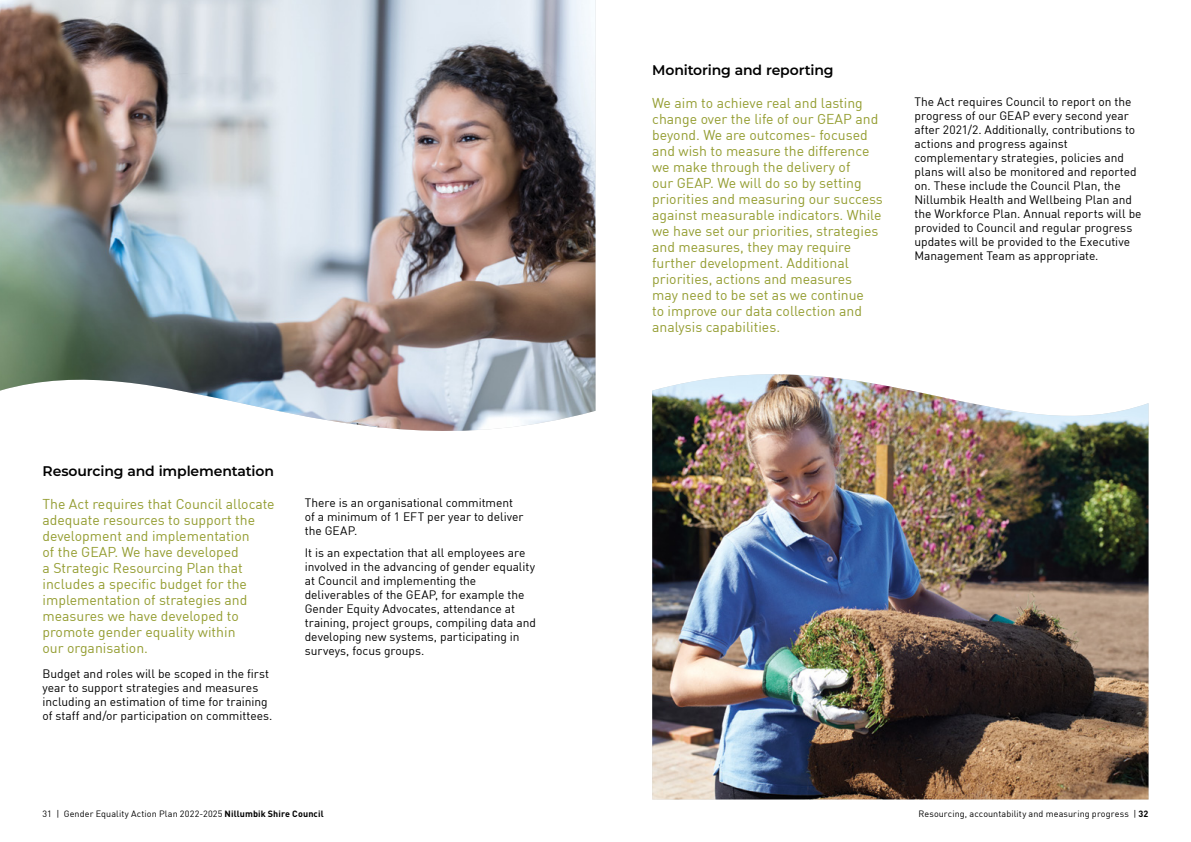
<style>
.page{position:relative;width:1191px;height:842px;background:#fff}
.page>*{position:absolute;margin:0;border:0;box-sizing:border-box;transform-origin:0 0}
.t1{font:14px/16px "DIN";color:#949d31}
.t2{font:600 14px "Montserrat";letter-spacing:-.01em;color:#000}
.t3{font:12px/14px "DIN";letter-spacing:-.005em;color:#000}
.t4{font:9px "DIN";letter-spacing:.01em;color:#000}
.s1{font-weight:700}
</style>
<div class="page">
<img style="left:652px;top:428px;width:496px;height:371px">
<img style="left:652px;top:374px;width:496px;height:54px">
<img style="left:0;top:0;width:595px;height:431px">
<p class="t2" style="left:43px;top:461px;width:233px">Resourcing and implementation</p>
<p class="t1" style="left:43px;top:495px;width:234px">The Act requires that Council allocate adequate resources to support the development and implementation<br>of the GEAP. We have developed<br>a Strategic Resourcing Plan that includes a specific budget for the implementation of strategies and measures we have developed to promote gender equality within<br>our organisation.</p>
<p class="t3" style="left:43px;top:666px;width:231px">Budget and roles will be scoped in the first year to support strategies and measures including an estimation of time for training of staff and/or participation on committees.</p>
<p class="t3" style="left:305px;top:495px;width:220px">There is an organisational commitment of a minimum of 1 EFT per year to deliver the GEAP.</p>
<p class="t3" style="left:305px;top:546px;width:233px">It is an expectation that all employees are involved in the advancing of gender equality at Council and implementing the deliverables of the GEAP, for example the Gender Equity Advocates, attendance at training, project groups, compiling data and developing new systems, participating in surveys, focus groups.</p>
<p class="t2" style="left:652px;top:60px;width:183px">Monitoring and reporting</p>
<p class="t1" style="left:652px;top:94px;width:232px">We aim to achieve real and lasting change over the life of our GEAP and beyond. We are outcomes- focused and wish to measure the difference we make through the delivery of<br>our GEAP. We will do so by setting priorities and measuring our success against measurable indicators. While we have set our priorities, strategies and measures, they may require further development. Additional priorities, actions and measures<br>may need to be set as we continue<br>to improve our data collection and analysis capabilities.</p>
<p class="t3" style="left:914px;top:94px;width:229px">The Act requires Council to report on the progress of our GEAP every second year after 2021/2. Additionally, contributions to actions and progress against complementary strategies, policies and plans will also be monitored and reported on. These include the Council Plan, the Nillumbik Health and Wellbeing Plan and the Workforce Plan. Annual reports will be provided to Council and regular progress updates will be provided to the Executive Management Team as appropriate.</p>
<p class="t4" style="left:43px;top:808px;width:282px">31 | Gender Equality Action Plan 2022-2025 <span class="s1">Nillumbik Shire Council</span></p>
<p class="t4" style="left:918px;top:808px;width:231px">Resourcing, accountability and measuring progress | <span class="s1">32</span></p>
</div>
